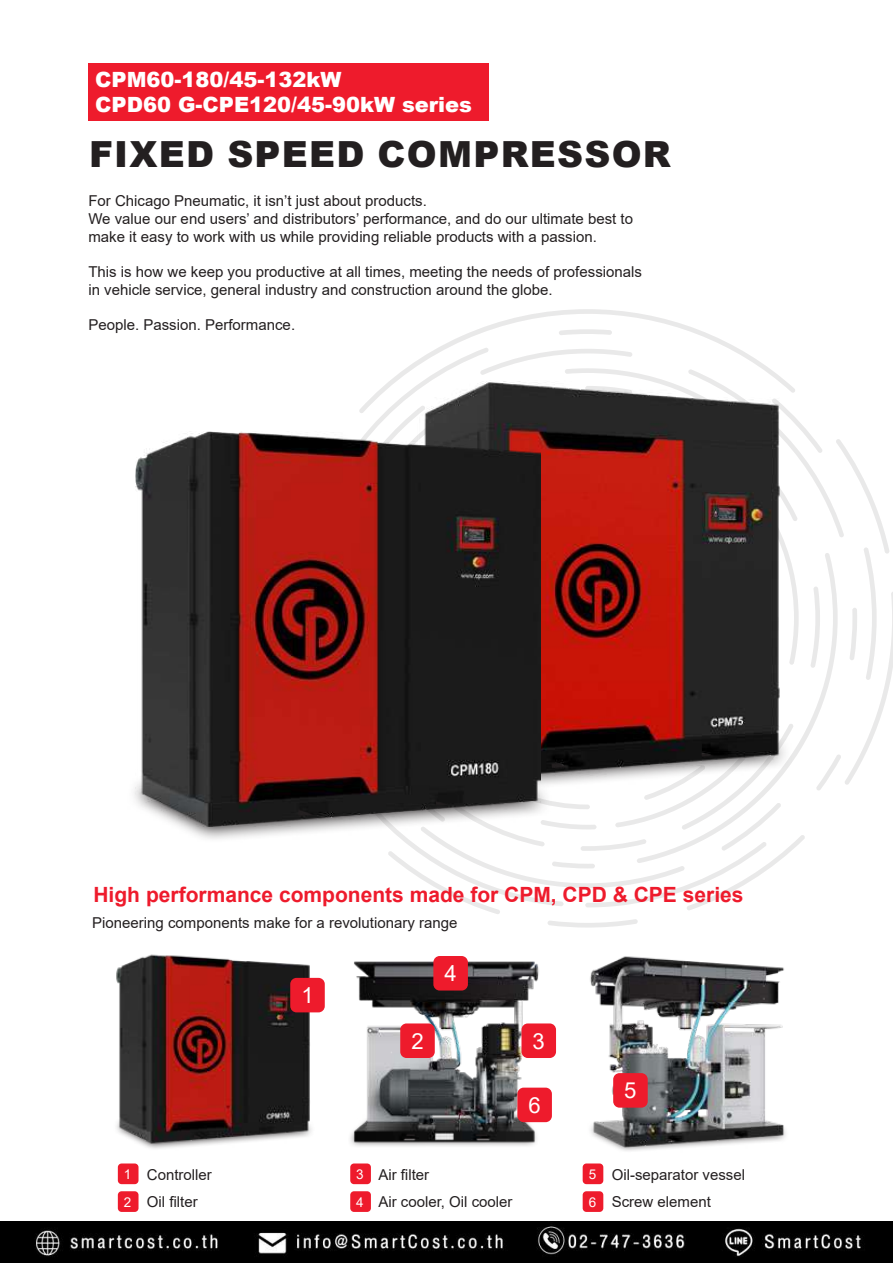
<style>
.page{position:relative;width:893px;height:1263px;background:#fff}
.page>*{position:absolute;margin:0;border:0;box-sizing:border-box;transform-origin:0 0}
.t1{font:900 36px "Arial";letter-spacing:.035em;color:#231f20}
.t2{font:22.2px "Arial";color:#fff}
.t3{font:700 21px "Arial";color:#ee1b2c}
.t4{font:900 21px/25.2px "Arial";color:#fff}
.t5{font:15px/18px "Arial";color:#231f20}
.s1{font-size:13.5px;color:#fff}
</style>
<div class="page">
<svg style="left:359px;top:309px;width:534px;height:618px"></svg>
<img style="left:393px;top:354px;width:416px;height:451px">
<svg style="left:134px;top:774px;width:418px;height:68px"></svg>
<img style="left:136px;top:431px;width:405px;height:396px">
<div style="left:88px;top:64px;width:401px;height:57px;background:#ee1b2c"></div>
<img style="left:116px;top:954px;width:209px;height:211px">
<img style="left:350px;top:956px;width:206px;height:191px">
<img style="left:583px;top:956px;width:203px;height:209px">
<div style="left:118px;top:1163px;width:21px;height:21px;background:#ee1b2c;border-radius:4px"></div>
<div style="left:118px;top:1191px;width:21px;height:21px;background:#ee1b2c;border-radius:4px"></div>
<div style="left:350px;top:1163px;width:21px;height:21px;background:#ee1b2c;border-radius:4px"></div>
<div style="left:350px;top:1191px;width:21px;height:21px;background:#ee1b2c;border-radius:4px"></div>
<div style="left:583px;top:1163px;width:20px;height:21px;background:#ee1b2c;border-radius:4px"></div>
<div style="left:583px;top:1191px;width:20px;height:21px;background:#ee1b2c;border-radius:4px"></div>
<div style="left:433px;top:956px;width:35px;height:34px;background:#ee1b2c;border-radius:6px"></div>
<div style="left:521px;top:1023px;width:35px;height:35px;background:#ee1b2c;border-radius:6px"></div>
<div style="left:517px;top:1087px;width:35px;height:35px;background:#ee1b2c;border-radius:6px"></div>
<div style="left:613px;top:1073px;width:35px;height:35px;background:#ee1b2c;border-radius:6px"></div>
<div style="left:400px;top:1023px;width:35px;height:35px;background:#ee1b2c;border-radius:6px"></div>
<div style="left:290px;top:978px;width:35px;height:34px;background:#ee1b2c;border-radius:6px"></div>
<img style="left:0;top:1222px;width:893px;height:41px">
<h3 class="t4" style="left:95px;top:66px;width:378px">CPM60-180/45-132kW<br>CPD60 G-CPE120/45-90kW series</h3>
<h1 class="t1" style="left:89px;top:128px;width:583px">FIXED SPEED COMPRESSOR</h1>
<p class="t5" style="left:88px;top:191px;width:546px">For Chicago Pneumatic, it isn’t just about products.<br>We value our end users’ and distributors’ performance, and do our ultimate best to make it easy to work with us while providing reliable products with a passion.</p>
<p class="t5" style="left:88px;top:262px;width:555px">This is how we keep you productive at all times, meeting the needs of professionals in vehicle service, general industry and construction around the globe.</p>
<p class="t5" style="left:88px;top:315px;width:208px">People. Passion. Performance.</p>
<h3 class="t3" style="left:93px;top:880px;width:651px">High performance components made for CPM, CPD &amp; CPE series</h3>
<p class="t5" style="left:92px;top:914px;width:367px">Pioneering components make for a revolutionary range</p>
<h2 class="t2" style="left:301px;top:980px;width:14px">1</h2>
<h2 class="t2" style="left:411px;top:1026px;width:14px">2</h2>
<h2 class="t2" style="left:444px;top:958px;width:14px">4</h2>
<h2 class="t2" style="left:533px;top:1026px;width:14px">3</h2>
<h2 class="t2" style="left:528px;top:1090px;width:14px">6</h2>
<h2 class="t2" style="left:624px;top:1075px;width:14px">5</h2>
<p class="t5" style="left:124px;top:1160px;width:90px;line-height:27.8px"><span class="s1">1</span> Controller<br><span class="s1">2</span> Oil filter</p>
<p class="t5" style="left:356px;top:1160px;width:158px;line-height:27.8px"><span class="s1">3</span> Air filter<br><span class="s1">4</span> Air cooler, Oil cooler</p>
<p class="t5" style="left:589px;top:1160px;width:158px;line-height:27.8px"><span class="s1">5</span> Oil-separator vessel<br><span class="s1">6</span> Screw element</p>
</div>
